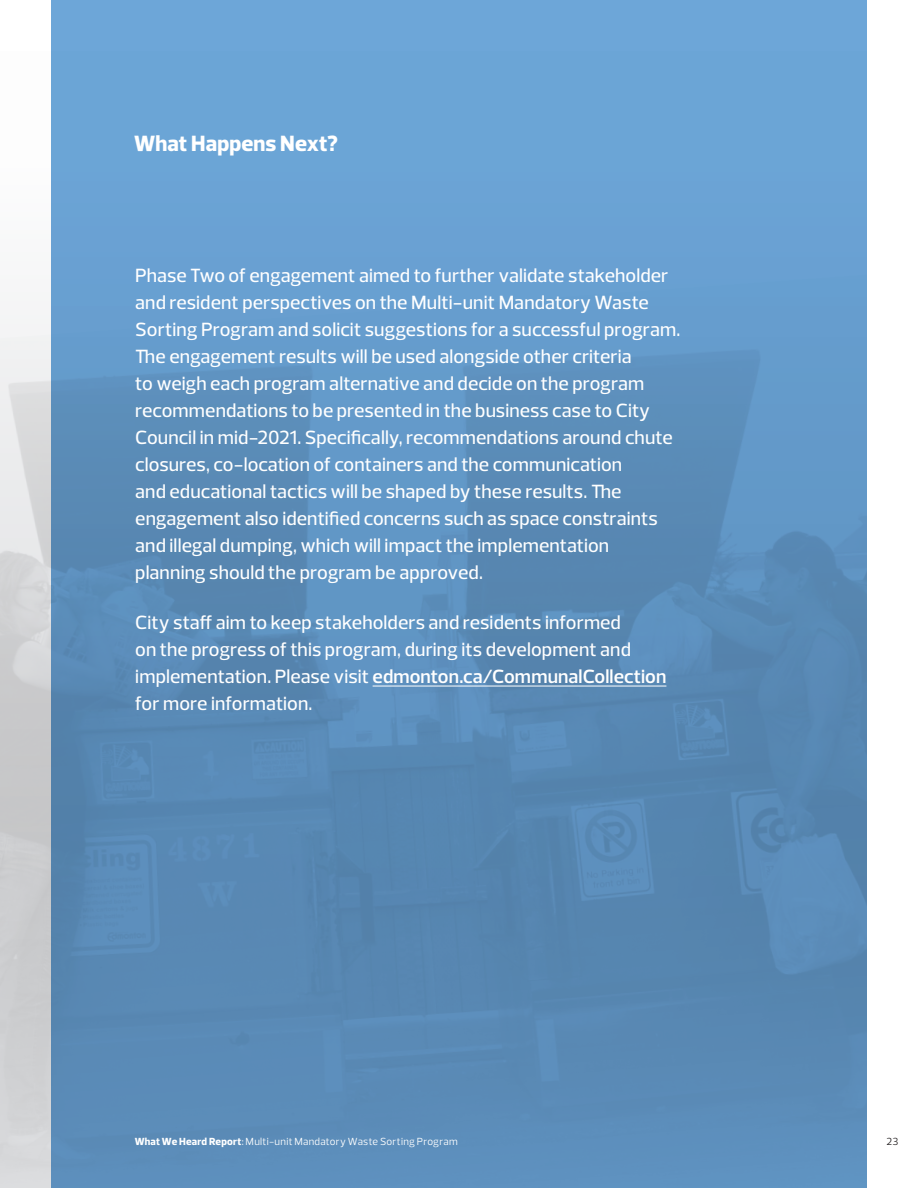
<style>
.page{position:relative;width:918px;height:1188px;background:#fff}
.page>*{position:absolute;margin:0;border:0;box-sizing:border-box;transform-origin:0 0}
.PE_Heading_1{font:800 22.5px "Prelo";letter-spacing:.005em;color:#fff}
.PE_Body_Large_Docs{font:500 19.5px/27px "Prelo";letter-spacing:.005em;color:#fff}
.PE_Body_Small_Doc{font:10.5px "Prelo";letter-spacing:.025em;color:#fff}
.t1{font:10.5px "Prelo";color:#231f20}
.s1{font-weight:600}
.s2{font-weight:800}
</style>
<div class="page">
<div style="left:51px;top:0;width:816px;height:1188px;background:#6da6d8"></div>
<div style="left:0;top:51px;width:867px;height:1137px;background:#6ba5d6"></div>
<img style="left:0;top:274px;width:867px;height:914px">
<hr style="left:373px;top:686px;width:293px;height:1px;background:#fff">
<p class="PE_Heading_1" style="left:134px;top:130px;width:205px">What Happens Next?</p>
<p class="PE_Body_Large_Docs" style="left:135px;top:262px;width:547px">Phase Two of engagement aimed to further validate stakeholder and resident perspectives on the Multi-unit Mandatory Waste Sorting Program and solicit suggestions for a successful program.<br>The engagement results will be used alongside other criteria<br>to weigh each program alternative and decide on the program recommendations to be presented in the business case to City Council in mid-2021. Specifically, recommendations around chute closures, co-location of containers and the communication<br>and educational tactics will be shaped by these results. The engagement also identified concerns such as space constraints and illegal dumping, which will impact the implementation planning should the program be approved.</p>
<p class="PE_Body_Large_Docs" style="left:135px;top:609px;width:533px">City staff aim to keep stakeholders and residents informed<br>on the progress of this program, during its development and implementation. Please visit <span class="s1">edmonton.ca/CommunalCollection </span>for more information.</p>
<p class="PE_Body_Small_Doc" style="left:135px;top:1135px;width:325px"><span class="s2">What We Heard Report</span>: Multi-unit Mandatory Waste Sorting Program</p>
<p class="t1" style="left:886px;top:1135px;width:14px">23</p>
</div>
